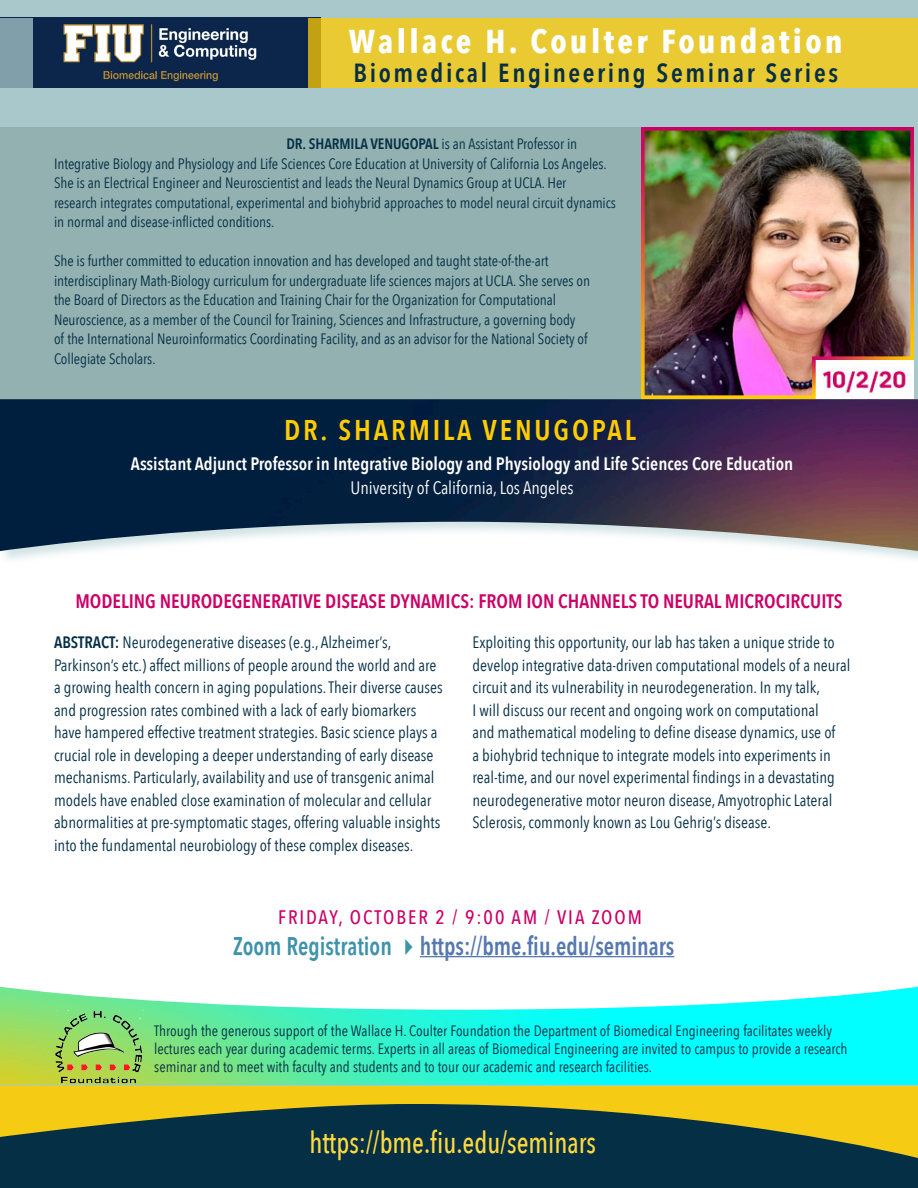
<style>
.page{position:relative;width:918px;height:1188px;background:#fff}
.page>*{position:absolute;margin:0;border:0;box-sizing:border-box;transform-origin:0 0}
.t1{font:700 33px "Avenir Next Condensed";letter-spacing:.1em;color:#fff}
.t2{font:500 30px "Avenir Next Condensed";color:#ffd940;scale:.9 1}
.t3{font:600 28.5px "Avenir Next Condensed";letter-spacing:.1em;color:#fc0}
.t4{font:600 26.1px "Avenir Next Condensed";letter-spacing:.1em;color:#052f45}
.t5{font:600 25.5px "Avenir Next Condensed";color:#5678b0;scale:.9 1}
.t6{font:600 19.5px "Avenir Next Condensed";color:#c06}
.t7{font:500 19.5px "Avenir Next Condensed";letter-spacing:.1em;color:#c06}
.t8{font:600 18px/24px "Avenir Next Condensed";color:#fff;text-align:center}
.t9{font:16.5px/22.5px "Avenir Next Condensed";color:#052f45}
.t10{font:15px/19.5px "Avenir Next Condensed";letter-spacing:-.005em;color:#052f45}
.s1{font-weight:600}
.s2{font-weight:400}
.s3{color:#3e92ab}
</style>
<div class="page">
<img style="left:0;top:987px;width:918px;height:99px">
<div style="left:0;top:0;width:918px;height:398px;background:#a9c8cb"></div>
<img style="left:33px;top:18px;width:276px;height:69px">
<div style="left:309px;top:18px;width:609px;height:69px;background:#e9ca32"></div>
<div style="left:0;top:18px;width:33px;height:69px;background:#819faa"></div>
<div style="left:0;top:1086px;width:918px;height:80px;background:#f6cb14"></div>
<svg style="left:0;top:1104px;width:918px;height:84px;fill:#052f45"></svg>
<div style="left:0;top:127px;width:642px;height:316px;background:#93b1b1"></div>
<img style="left:55px;top:1011px;width:88px;height:73px">
<div style="left:0;top:398px;width:918px;height:168px;background:#fff"></div>
<img style="left:0;top:399px;width:918px;height:152px">
<img style="left:642px;top:127px;width:272px;height:272px">
<hr style="left:420px;top:956px;width:254px;height:1px;background:#5678b0">
<p class="t1" style="left:349px;top:21px;width:495px">Wallace H. Coulter Foundation</p>
<p class="t4" style="left:353px;top:50px;width:486px">Biomedical Engineering Seminar Series</p>
<p class="t10" style="left:54px;top:134px;width:563px;text-indent:232px"><span class="s1">DR. SHARMILA VENUGOPAL</span> is an Assistant Professor in Integrative Biology and Physiology and Life Sciences Core Education at University of California Los Angeles.<br>She is an Electrical Engineer and Neuroscientist and leads the Neural Dynamics Group at UCLA. Her<br>research integrates computational, experimental and biohybrid approaches to model neural circuit dynamics in normal and disease-inflicted conditions.</p>
<p class="t10" style="left:54px;top:251px;width:538px">She is further committed to education innovation and has developed and taught state-of-the-art interdisciplinary Math-Biology curriculum for undergraduate life sciences majors at UCLA. She serves on the Board of Directors as the Education and Training Chair for the Organization for Computational Neuroscience, as a member of the Council for Training, Sciences and Infrastructure, a governing body<br>of the International Neuroinformatics Coordinating Facility, and as an advisor for the National Society of Collegiate Scholars.</p>
<p class="t3" style="left:284px;top:405px;width:353px">DR. SHARMILA VENUGOPAL</p>
<p class="t8" style="left:131px;top:451px;width:664px">Assistant Adjunct Professor in Integrative Biology and Physiology and Life Sciences Core Education<br><span class="s2">University of California, Los Angeles</span></p>
<p class="t6" style="left:75px;top:585px;width:769px">MODELING NEURODEGENERATIVE DISEASE DYNAMICS: FROM ION CHANNELS TO NEURAL MICROCIRCUITS</p>
<p class="t9" style="left:54px;top:630px;width:390px"><span class="s1">ABSTRACT:</span> Neurodegenerative diseases (e.g., Alzheimer’s, Parkinson’s etc.) affect millions of people around the world and are a growing health concern in aging populations. Their diverse causes and progression rates combined with a lack of early biomarkers have hampered effective treatment strategies. Basic science plays a crucial role in developing a deeper understanding of early disease mechanisms. Particularly, availability and use of transgenic animal models have enabled close examination of molecular and cellular abnormalities at pre-symptomatic stages, offering valuable insights into the fundamental neurobiology of these complex diseases.</p>
<p class="t9" style="left:472px;top:630px;width:379px">Exploiting this opportunity, our lab has taken a unique stride to develop integrative data-driven computational models of a neural circuit and its vulnerability in neurodegeneration. In my talk,<br>I will discuss our recent and ongoing work on computational<br>and mathematical modeling to define disease dynamics, use of<br>a biohybrid technique to integrate models into experiments in real-time, and our novel experimental findings in a devastating neurodegenerative motor neuron disease, Amyotrophic Lateral Sclerosis, commonly known as Lou Gehrig’s disease.</p>
<p class="t7" style="left:278px;top:905px;width:365px">FRIDAY, OCTOBER 2 / 9:00 AM / VIA ZOOM</p>
<p class="t5" style="left:233px;top:924px;width:492px"><span class="s3">Zoom Registration</span> <span class="s3">✔</span>https://bme.fiu.edu/seminars</p>
<p class="t10" style="left:154px;top:1021px;width:695px;line-height:18px">Through the generous support of the Wallace H. Coulter Foundation the Department of Biomedical Engineering facilitates weekly lectures each year during academic terms. Experts in all areas of Biomedical Engineering are invited to campus to provide a research seminar and to meet with faculty and students and to tour our academic and research facilities.</p>
<p class="t2" style="left:310px;top:1125px;width:320px">https://bme.fiu.edu/seminars</p>
</div>
